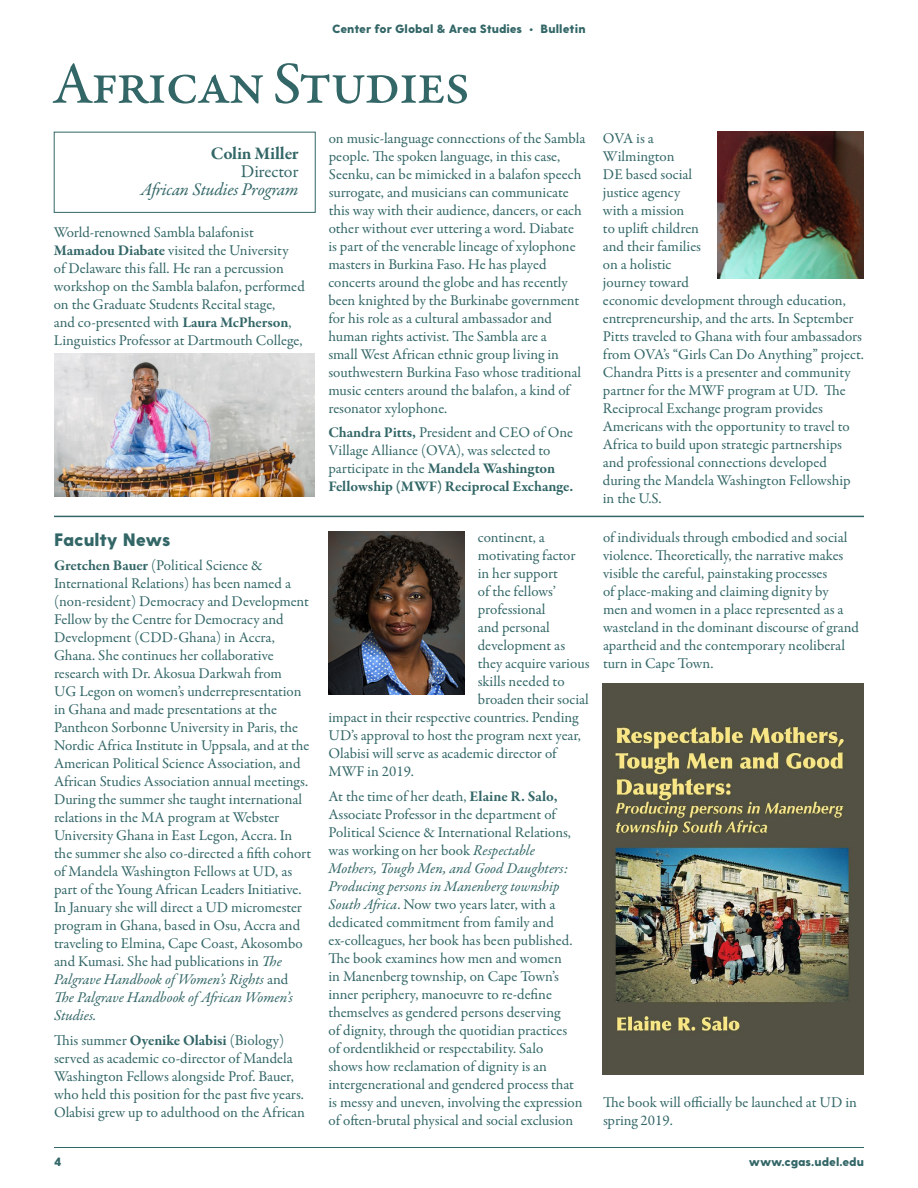
<style>
.page{position:relative;width:918px;height:1188px;background:#fff}
.page>*{position:absolute;margin:0;border:0;box-sizing:border-box;transform-origin:0 0}
.t1{font:500 60px "Garamond Premr Pro";letter-spacing:-.03em;color:#336667}
.t2{font:italic 18px "Garamond Premr Pro";letter-spacing:-.01em;color:#336667}
.t3{font:800 18px "Greycliff CF";color:#336667}
.t4{font:700 18px "Garamond Premr Pro";letter-spacing:-.015em;color:#336667}
.t5{font:18px "Garamond Premr Pro";letter-spacing:-.015em;color:#336667}
.t6{font:15px/18px "Garamond Premr Pro";letter-spacing:-.005em;color:#336667}
.t7{font:800 12px "Greycliff CF";color:#336667}
.s1{font-weight:700}
.s2{font-style:italic}
</style>
<div class="page">
<hr style="left:54px;top:1147px;width:810px;height:1px;background:#336667">
<img style="left:717px;top:132px;width:147px;height:146px">
<img style="left:328px;top:531px;width:136px;height:164px">
<img style="left:54px;top:353px;width:261px;height:144px">
<div style="left:54px;top:132px;width:262px;height:81px;border:1px solid #336667"></div>
<hr style="left:54px;top:516px;width:810px;height:1px;background:#336667">
<img style="left:603px;top:684px;width:261px;height:391px">
<p class="t7" style="left:332px;top:21px;width:255px">Center for Global &amp; Area Studies • Bulletin</p>
<h1 class="t1" style="left:52px;top:48px;width:420px">African Studies</h1>
<p class="t4" style="left:211px;top:142px;width:89px">Colin Miller</p>
<p class="t5" style="left:241px;top:160px;width:59px">Director</p>
<p class="t2" style="left:141px;top:178px;width:159px">African Studies Program</p>
<p class="t6" style="left:54px;top:224px;width:253px">World-renowned Sambla balafonist <span class="s1">Mamadou Diabate</span> visited the University<br>of Delaware this fall. He ran a percussion workshop on the Sambla balafon, performed on the Graduate Students Recital stage,<br>and co-presented with <span class="s1">Laura McPherson</span>, Linguistics Professor at Dartmouth College,</p>
<p class="t3" style="left:54px;top:528px;width:118px">Faculty News</p>
<p class="t6" style="left:54px;top:557px;width:259px"><span class="s1">Gretchen Bauer</span> (Political Science &amp; International Relations) has been named a (non-resident) Democracy and Development Fellow by the Centre for Democracy and Development (CDD-Ghana) in Accra, Ghana. She continues her collaborative research with Dr. Akosua Darkwah from<br>UG Legon on women’s underrepresentation in Ghana and made presentations at the Pantheon Sorbonne University in Paris, the Nordic Africa Institute in Uppsala, and at the American Political Science Association, and African Studies Association annual meetings.<br>During the summer she taught international relations in the MA program at Webster University Ghana in East Legon, Accra. In the summer she also co-directed a fifth cohort of Mandela Washington Fellows at UD, as part of the Young African Leaders Initiative.<br>In January she will direct a UD micromester program in Ghana, based in Osu, Accra and traveling to Elmina, Cape Coast, Akosombo and Kumasi. She had publications in <span class="s2">The Palgrave Handbook of Women’s Rights</span> and <span class="s2">The Palgrave Handbook of African Women’s Studies.</span></p>
<p class="t6" style="left:54px;top:1032px;width:253px">This summer <span class="s1">Oyenike Olabisi</span> (Biology) served as academic co-director of Mandela Washington Fellows alongside Prof. Bauer, who held this position for the past five years.<br>Olabisi grew up to adulthood on the African</p>
<p class="t6" style="left:328px;top:129px;width:259px">on music-language connections of the Sambla people. The spoken language, in this case, Seenku, can be mimicked in a balafon speech surrogate, and musicians can communicate this way with their audience, dancers, or each other without ever uttering a word. Diabate is part of the venerable lineage of xylophone masters in Burkina Faso. He has played concerts around the globe and has recently been knighted by the Burkinabe government for his role as a cultural ambassador and human rights activist. The Sambla are a<br>small West African ethnic group living in southwestern Burkina Faso whose traditional music centers around the balafon, a kind of resonator xylophone.</p>
<p class="t6" style="left:328px;top:424px;width:246px"><span class="s1">Chandra Pitts,</span> President and CEO of One Village Alliance (OVA), was selected to participate in the <span class="s1">Mandela Washington Fellowship (MWF) Reciprocal Exchange.</span></p>
<p class="t6" style="left:478px;top:529px;width:69px">continent, a</p>
<p class="t6" style="left:478px;top:547px;width:99px">motivating factor</p>
<p class="t6" style="left:478px;top:565px;width:82px">in her support</p>
<p class="t6" style="left:478px;top:583px;width:80px">of the fellows’</p>
<p class="t6" style="left:478px;top:601px;width:69px">professional</p>
<p class="t6" style="left:478px;top:619px;width:73px">and personal</p>
<p class="t6" style="left:478px;top:637px;width:89px">development as</p>
<p class="t6" style="left:478px;top:655px;width:113px">they acquire various</p>
<p class="t6" style="left:478px;top:673px;width:88px">skills needed to</p>
<p class="t6" style="left:478px;top:691px;width:113px">broaden their social</p>
<p class="t6" style="left:328px;top:709px;width:251px">impact in their respective countries. Pending</p>
<p class="t6" style="left:328px;top:727px;width:254px">UD’s approval to host the program next year,</p>
<p class="t6" style="left:328px;top:745px;width:230px">Olabisi will serve as academic director of</p>
<p class="t6" style="left:328px;top:763px;width:87px">MWF in 2019.</p>
<p class="t6" style="left:328px;top:788px;width:256px">At the time of her death, <span class="s1">Elaine R. Salo, </span>Associate Professor in the department of Political Science &amp; International Relations, was working on her book <span class="s2">Respectable Mothers, Tough Men, and Good Daughters:<br>Producing persons in Manenberg township South Africa</span>. Now two years later, with a dedicated commitment from family and ex-colleagues, her book has been published.<br>The book examines how men and women<br>in Manenberg township, on Cape Town’s inner periphery, manoeuvre to re-define themselves as gendered persons deserving<br>of dignity, through the quotidian practices of ordentlikheid or respectability. Salo<br>shows how reclamation of dignity is an intergenerational and gendered process that is messy and uneven, involving the expression of often-brutal physical and social exclusion</p>
<p class="t6" style="left:603px;top:129px;width:263px">OVA is a<br>Wilmington<br>DE based social<br>justice agency<br>with a mission<br>to uplift children<br>and their families<br>on a holistic<br>journey toward<br>economic development through education, entrepreneurship, and the arts. In September<br>Pitts traveled to Ghana with four ambassadors from OVA’s “Girls Can Do Anything” project.<br>Chandra Pitts is a presenter and community partner for the MWF program at UD. The<br>Reciprocal Exchange program provides<br>Americans with the opportunity to travel to<br>Africa to build upon strategic partnerships and professional connections developed during the Mandela Washington Fellowship in the U.S.</p>
<p class="t6" style="left:603px;top:529px;width:258px">of individuals through embodied and social violence. Theoretically, the narrative makes visible the careful, painstaking processes<br>of place-making and claiming dignity by<br>men and women in a place represented as a wasteland in the dominant discourse of grand apartheid and the contemporary neoliberal turn in Cape Town.</p>
<p class="t6" style="left:603px;top:1094px;width:255px">The book will officially be launched at UD in spring 2019.</p>
<p class="t7" style="left:54px;top:1155px;width:9px">4</p>
<p class="t7" style="left:749px;top:1155px;width:117px">www.cgas.udel.edu</p>
</div>
